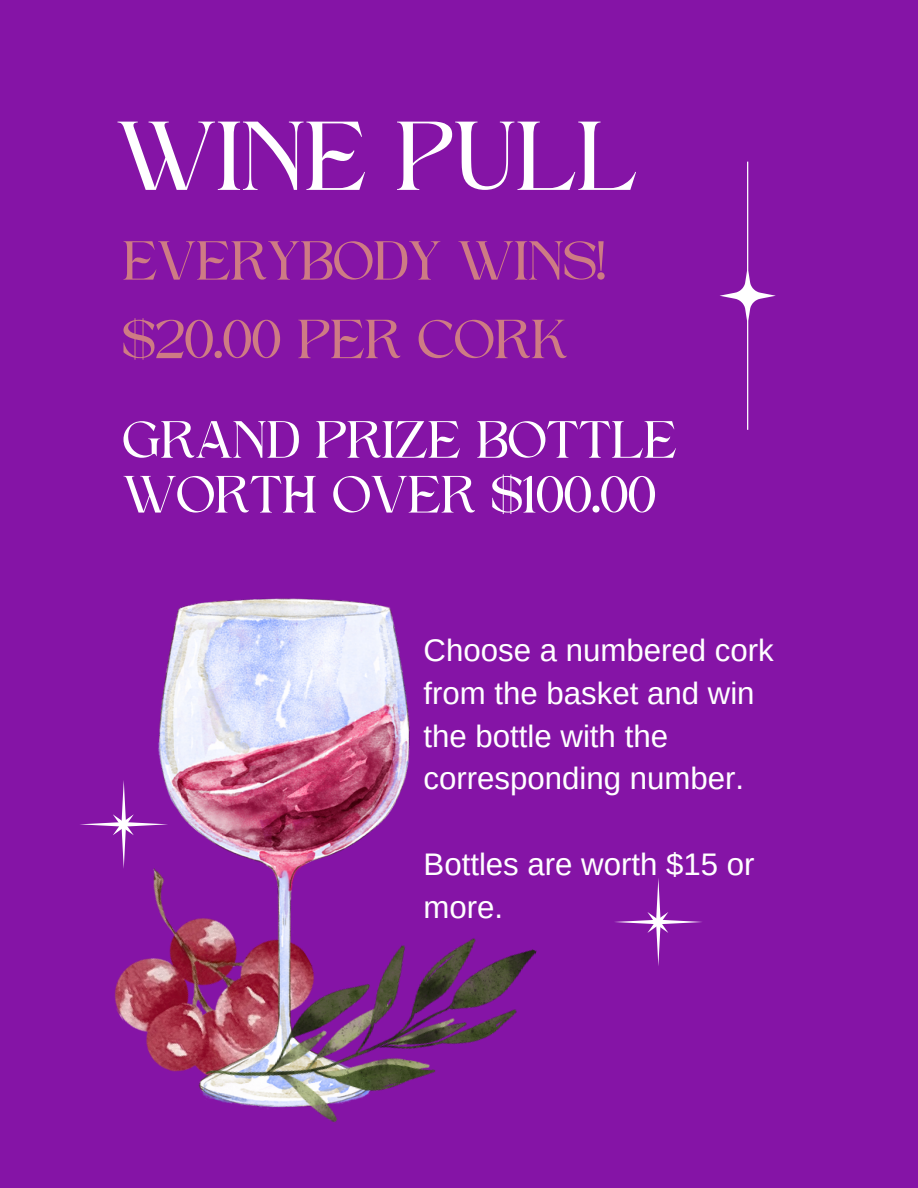
<style>
.page{position:relative;width:918px;height:1188px;background:#8514a6}
.page>*{position:absolute;margin:0;border:0;box-sizing:border-box;transform-origin:0 0}
.t1{font:99.75px "Higuen";color:#fff}
.t2{font:56.1px "Higuen";color:#ce7b84}
.t3{font:53.55px/54.8px "Higuen";color:#fff}
.t4{font:31.2px/42.9px "Arimo";color:#fff}
</style>
<div class="page">
<svg style="left:720px;top:162px;width:56px;height:268px"></svg>
<img style="left:114px;top:869px;width:43px;height:194px">
<img style="left:157px;top:598px;width:252px;height:493px">
<img style="left:202px;top:874px;width:335px;height:249px">
<svg style="left:80px;top:780px;width:88px;height:89px"></svg>
<svg style="left:614px;top:878px;width:88px;height:88px"></svg>
<p class="t1" style="left:118px;top:115px;width:523px">WINE PULL</p>
<p class="t2" style="left:123px;top:238px;width:484px">EVERYBODY WINS!</p>
<p class="t2" style="left:123px;top:316px;width:446px">$20.00 PER CORK</p>
<p class="t3" style="left:123px;top:417px;width:555px">GRAND PRIZE BOTTLE<br>WORTH OVER $100.00</p>
<p class="t4" style="left:424px;top:628px;width:352px">Choose a numbered cork from the basket and win the bottle with the corresponding number.</p>
<p class="t4" style="left:424px;top:843px;width:333px">Bottles are worth $15 or more.</p>
</div>
